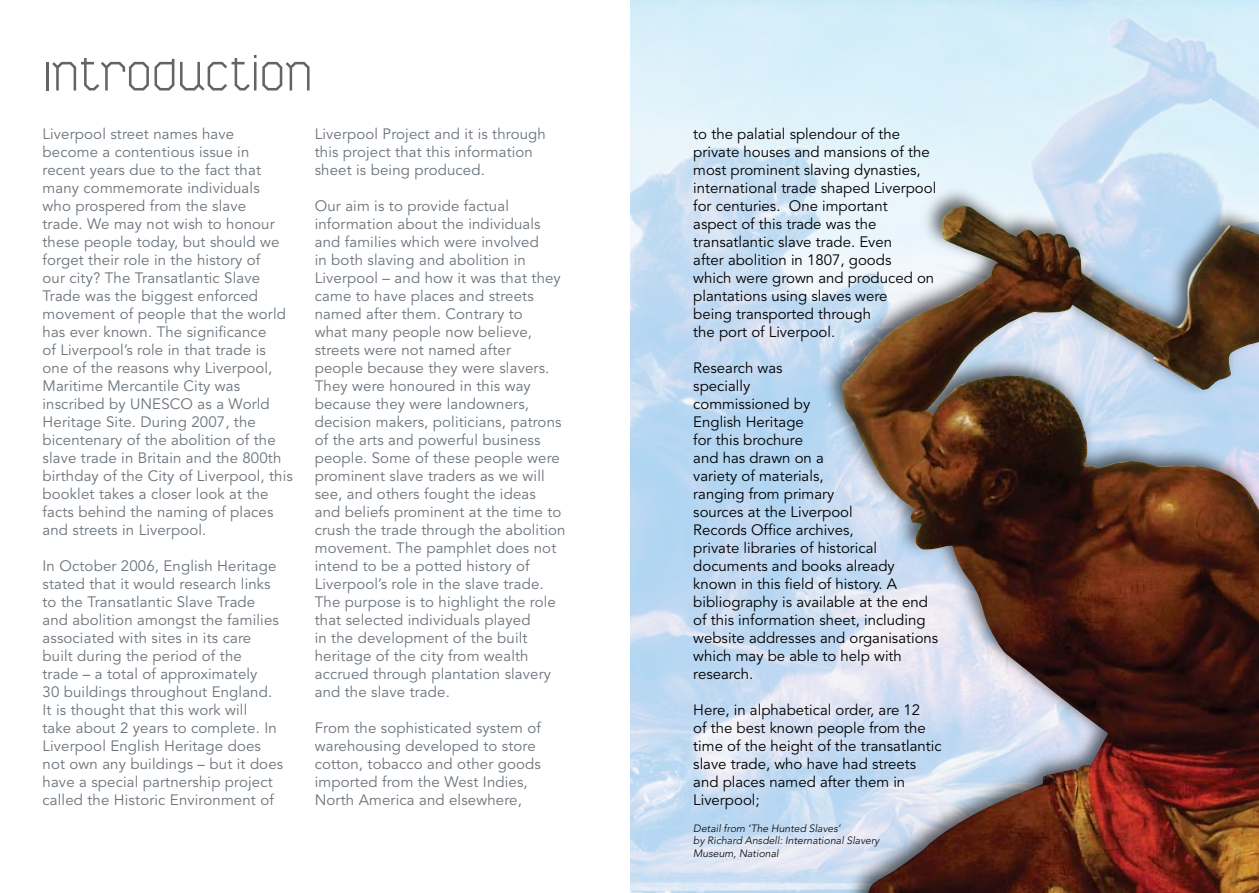
<style>
.page{position:relative;width:1259px;height:893px;background:#fff}
.page>*{position:absolute;margin:0;border:0;box-sizing:border-box;transform-origin:0 0}
.t1{font:300 51px "Pictaves";color:#636466}
.t2{font:15px/18px "Avenir";letter-spacing:.01em;color:#6a737b}
.t3{font:15px/18px "Avenir";color:#000}
.t4{font:italic 300 10.5px/12.6px "Avenir";color:#000}
</style>
<div class="page">
<svg style="left:630px;top:0;width:629px;height:893px;background:#cde4f5"></svg>
<div style="left:794px;top:183px;width:465px;height:710px;background:#000;opacity:.6"></div>
<img style="left:815px;top:205px;width:444px;height:688px">
<h1 class="t1" style="left:43px;top:51px;width:271px">Introduction</h1>
<p class="t2" style="left:43px;top:125px;width:252px">Liverpool street names have become a contentious issue in recent years due to the fact that many commemorate individuals<br>who prospered from the slave<br>trade. We may not wish to honour these people today, but should we forget their role in the history of<br>our city? The Transatlantic Slave<br>Trade was the biggest enforced movement of people that the world has ever known. The significance<br>of Liverpool’s role in that trade is one of the reasons why Liverpool,<br>Maritime Mercantile City was inscribed by UNESCO as a World<br>Heritage Site. During 2007, the bicentenary of the abolition of the slave trade in Britain and the 800th birthday of the City of Liverpool, this booklet takes a closer look at the facts behind the naming of places and streets in Liverpool.</p>
<p class="t2" style="left:43px;top:557px;width:242px">In October 2006, English Heritage stated that it would research links to the Transatlantic Slave Trade and abolition amongst the families associated with sites in its care built during the period of the<br>trade – a total of approximately<br>30 buildings throughout England.<br>It is thought that this work will<br>take about 2 years to complete. In Liverpool English Heritage does not own any buildings – but it does have a special partnership project called the Historic Environment of</p>
<p class="t2" style="left:315px;top:125px;width:233px">Liverpool Project and it is through this project that this information sheet is being produced.</p>
<p class="t2" style="left:315px;top:197px;width:252px">Our aim is to provide factual information about the individuals and families which were involved<br>in both slaving and abolition in<br>Liverpool – and how it was that they came to have places and streets named after them. Contrary to<br>what many people now believe, streets were not named after<br>people because they were slavers.<br>They were honoured in this way because they were landowners, decision makers, politicians, patrons of the arts and powerful business people. Some of these people were prominent slave traders as we will see, and others fought the ideas<br>and beliefs prominent at the time to crush the trade through the abolition movement. The pamphlet does not intend to be a potted history of<br>Liverpool’s role in the slave trade.<br>The purpose is to highlight the role that selected individuals played<br>in the development of the built heritage of the city from wealth accrued through plantation slavery and the slave trade.</p>
<p class="t2" style="left:315px;top:719px;width:228px">From the sophisticated system of warehousing developed to store cotton, tobacco and other goods imported from the West Indies,<br>North America and elsewhere,</p>
<p class="t3" style="left:693px;top:125px;width:244px">to the palatial splendour of the private houses and mansions of the most prominent slaving dynasties, international trade shaped Liverpool for centuries. One important<br>aspect of this trade was the transatlantic slave trade. Even<br>after abolition in 1807, goods<br>which were grown and produced on plantations using slaves were<br>being transported through<br>the port of Liverpool.</p>
<p class="t3" style="left:693px;top:359px;width:246px">Research was<br>specially<br>commissioned by<br>English Heritage<br>for this brochure<br>and has drawn on a<br>variety of materials,<br>ranging from primary<br>sources at the Liverpool<br>Records Office archives,<br>private libraries of historical documents and books already known in this field of history. A bibliography is available at the end of this information sheet, including website addresses and organisations which may be able to help with research.</p>
<p class="t3" style="left:693px;top:701px;width:250px">Here, in alphabetical order, are 12<br>of the best known people from the time of the height of the transatlantic slave trade, who have had streets and places named after them in<br>Liverpool;</p>
<p class="t4" style="left:693px;top:822px;width:188px">Detail from ‘The Hunted Slaves’<br>by Richard Ansdell: International Slavery<br>Museum, National</p>
</div>
